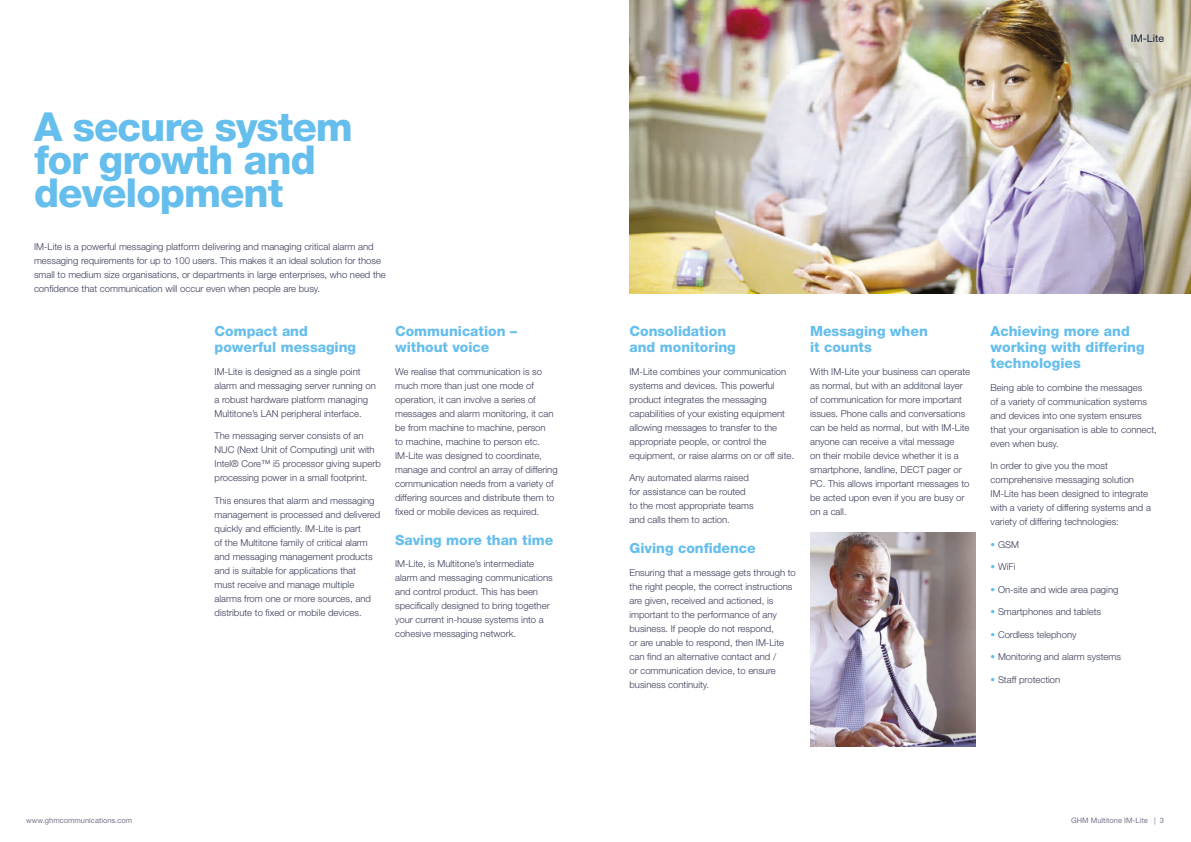
<style>
.page{position:relative;width:1191px;height:842px;background:#fff}
.page>*{position:absolute;margin:0;border:0;box-sizing:border-box;transform-origin:0 0}
.t1{font:800 40px/33px "Helvetica Neue LT Std";letter-spacing:-.025em;color:#65beec}
.t2{font:800 14px/16px "Helvetica Neue LT Std";color:#65beec}
.t3{font:10.5px "Helvetica Neue LT Std";color:#18223e}
.t4{font:300 9.5px/14px "Helvetica Neue LT Std";color:#383c58}
.t5{font:7.5px "Helvetica Neue LT Std";color:#77758b}
.s1{color:#65beec}
</style>
<div class="page">
<img style="left:629px;top:0;width:562px;height:294px">
<img style="left:810px;top:532px;width:166px;height:214px">
<h1 class="t1" style="left:34px;top:110px;width:320px">A secure system for growth and development</h1>
<p class="t4" style="left:34px;top:239px;width:353px">IM-Lite is a powerful messaging platform delivering and managing critical alarm and messaging requirements for up to 100 users. This makes it an ideal solution for those small to medium size organisations, or departments in large enterprises, who need the confidence that communication will occur even when people are busy.</p>
<h2 class="t2" style="left:214px;top:323px;width:143px">Compact and powerful messaging</h2>
<p class="t4" style="left:214px;top:364px;width:163px">IM-Lite is designed as a single point alarm and messaging server running on a robust hardware platform managing Multitone’s LAN peripheral interface.</p>
<p class="t4" style="left:214px;top:428px;width:168px">The messaging server consists of an NUC (Next Unit of Computing) unit with Intel® Core™ i5 processor giving superb processing power in a small footprint.</p>
<p class="t4" style="left:214px;top:493px;width:167px">This ensures that alarm and messaging management is processed and delivered quickly and efficiently. IM-Lite is part<br>of the Multitone family of critical alarm and messaging management products and is suitable for applications that<br>must receive and manage multiple alarms from one or more sources, and distribute to fixed or mobile devices.</p>
<h2 class="t2" style="left:395px;top:323px;width:123px">Communication – without voice</h2>
<p class="t4" style="left:395px;top:364px;width:164px">We realise that communication is so much more than just one mode of operation, it can involve a series of messages and alarm monitoring, it can be from machine to machine, person<br>to machine, machine to person etc.<br>IM-Lite was designed to coordinate, manage and control an array of differing communication needs from a variety of differing sources and distribute them to fixed or mobile devices as required.</p>
<h2 class="t2" style="left:395px;top:532px;width:160px">Saving more than time</h2>
<p class="t4" style="left:395px;top:557px;width:159px">IM-Lite, is Multitone’s intermediate alarm and messaging communications and control product. This has been specifically designed to bring together your current in-house systems into a cohesive messaging network.</p>
<p class="t3" style="left:1131px;top:32px;width:35px">IM-Lite</p>
<h2 class="t2" style="left:629px;top:323px;width:108px">Consolidation and monitoring</h2>
<p class="t4" style="left:629px;top:364px;width:166px">IM-Lite combines your communication systems and devices. This powerful product integrates the messaging capabilities of your existing equipment allowing messages to transfer to the appropriate people, or control the equipment, or raise alarms on or off site.</p>
<p class="t4" style="left:629px;top:470px;width:126px">Any automated alarms raised for assistance can be routed to the most appropriate teams and calls them to action.</p>
<h2 class="t2" style="left:629px;top:540px;width:128px">Giving confidence</h2>
<p class="t4" style="left:629px;top:565px;width:168px">Ensuring that a message gets through to the right people, the correct instructions are given, received and actioned, is important to the performance of any business. If people do not respond,<br>or are unable to respond, then IM-Lite can find an alternative contact and /<br>or communication device, to ensure business continuity.</p>
<h2 class="t2" style="left:810px;top:323px;width:119px">Messaging when it counts</h2>
<p class="t4" style="left:810px;top:364px;width:161px">With IM-Lite your business can operate as normal, but with an additonal layer of communication for more important issues. Phone calls and conversations can be held as normal, but with IM-Lite anyone can receive a vital message<br>on their mobile device whether it is a smartphone, landline, DECT pager or PC. This allows important messages to be acted upon even if you are busy or on a call.</p>
<h2 class="t2" style="left:990px;top:323px;width:155px">Achieving more and working with differing technologies</h2>
<p class="t4" style="left:990px;top:380px;width:168px">Being able to combine the messages<br>of a variety of communication systems and devices into one system ensures that your organisation is able to connect, even when busy.</p>
<p class="t4" style="left:990px;top:458px;width:162px">In order to give you the most comprehensive messaging solution IM-Lite has been designed to integrate with a variety of differing systems and a variety of differing technologies:</p>
<p class="t4" style="left:990px;top:537px;width:30px"><span class="s1">•</span> GSM</p>
<p class="t4" style="left:990px;top:559px;width:26px"><span class="s1">•</span> WiFi</p>
<p class="t4" style="left:990px;top:582px;width:129px"><span class="s1">•</span> On-site and wide area paging</p>
<p class="t4" style="left:990px;top:604px;width:112px"><span class="s1">•</span> Smartphones and tablets</p>
<p class="t4" style="left:990px;top:627px;width:87px"><span class="s1">•</span> Cordless telephony</p>
<p class="t4" style="left:990px;top:649px;width:132px"><span class="s1">•</span> Monitoring and alarm systems</p>
<p class="t4" style="left:990px;top:672px;width:71px"><span class="s1">•</span> Staff protection</p>
<p class="t5" style="left:26px;top:816px;width:107px">www.ghmcommunications.com</p>
<p class="t5" style="left:1071px;top:816px;width:94px">GHM Multitone IM-Lite | 3</p>
</div>
